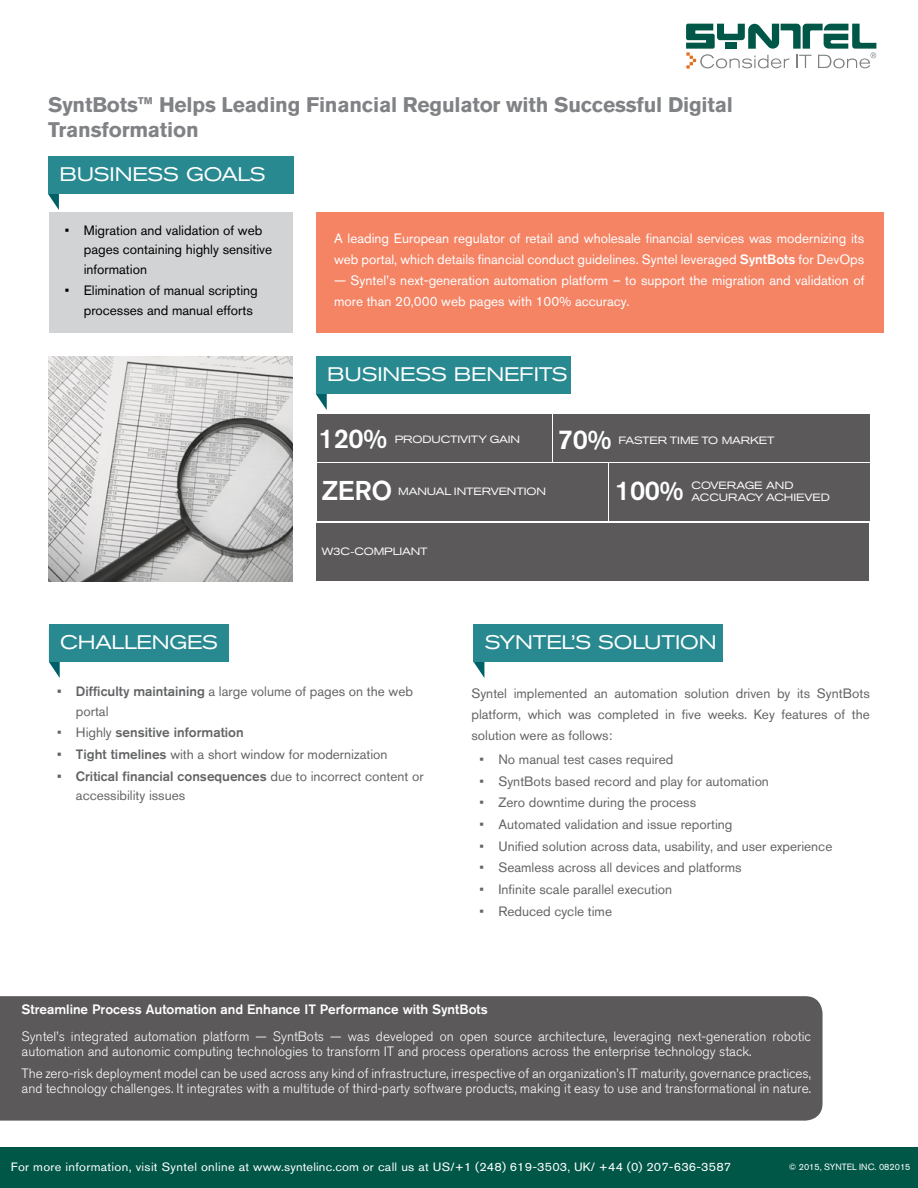
<style>
.page{position:relative;width:918px;height:1188px;background:#fff}
.page>*{position:absolute;margin:0;border:0;box-sizing:border-box;transform-origin:0 0}
.t1{font:500 27px "Akzidenz Grotesk BQ";letter-spacing:-.01em;color:#fff}
.t2{font:700 21px/25.2px "Akzidenz Grotesk BQ";letter-spacing:-.01em;color:#808285}
.t3{font:expanded 19.5px "Akzidenz Grotesk BQ";letter-spacing:-.01em;color:#fff}
.t4{font:13.5px/19.5px "Akzidenz Grotesk BQ";color:#636466}
.t5{font:300 13.5px/15px "Akzidenz Grotesk BQ";color:#fff}
.t6{font:13.5px/21px "Akzidenz Grotesk BQ";color:#fff}
.t7{font:13.5px/19.5px "Akzidenz Grotesk BQ";color:#000}
.t8{font:500 13.5px "Akzidenz Grotesk BQ";color:#fff}
.t9{font:500 13.5px "Akzidenz Grotesk BQ";color:#636466}
.t10{font:12px "Akzidenz Grotesk BQ";letter-spacing:.025em;color:#fff;scale:1.06 1}
.t11{font:expanded 10.5px/12.6px "Akzidenz Grotesk BQ";letter-spacing:-.01em;color:#fff}
.t12{font:9px "Akzidenz Grotesk BQ";color:#fff}
.s1{font-weight:500}
.s2{font-weight:400}
</style>
<div class="page">
<svg style="left:686px;top:24px;width:190px;height:45px"></svg>
<svg style="left:49px;top:662px;width:11px;height:16px"></svg>
<div style="left:49px;top:624px;width:180px;height:38px;background:#288991"></div>
<svg style="left:474px;top:662px;width:10px;height:16px"></svg>
<div style="left:474px;top:624px;width:249px;height:38px;background:#288991"></div>
<svg style="left:48px;top:194px;width:11px;height:16px"></svg>
<div style="left:48px;top:156px;width:245px;height:38px;background:#288991"></div>
<svg style="left:316px;top:394px;width:11px;height:16px"></svg>
<div style="left:316px;top:356px;width:255px;height:38px;background:#288991"></div>
<div style="left:49px;top:212px;width:244px;height:121px;background:#d1d3d4"></div>
<img style="left:49px;top:356px;width:244px;height:226px">
<div style="left:317px;top:212px;width:567px;height:121px;background:#f58465"></div>
<div style="left:609px;top:463px;width:260px;height:58px;background:#5b5959"></div>
<div style="left:317px;top:463px;width:291px;height:58px;background:#5b5959"></div>
<div style="left:317px;top:523px;width:552px;height:57px;background:#5b5959"></div>
<div style="left:553px;top:414px;width:316px;height:48px;background:#5b5959"></div>
<div style="left:317px;top:414px;width:234px;height:48px;background:#5b5959"></div>
<div style="left:0;top:1148px;width:918px;height:40px;background:#005747"></div>
<div style="left:0;top:996px;width:823px;height:125px;background:#5b5959"></div>
<h2 class="t2" style="left:48px;top:92px;width:686px">SyntBots™ Helps Leading Financial Regulator with Successful Digital<br>Transformation</h2>
<h3 class="t3" style="left:59px;top:162px;width:208px">BUSINESS GOALS</h3>
<p class="t7" style="left:84px;top:220px;width:190px;text-indent:-19px">• Migration and validation of web pages containing highly sensitive information</p>
<p class="t7" style="left:84px;top:281px;width:176px;text-indent:-19px">• Elimination of manual scripting processes and manual efforts</p>
<h3 class="t3" style="left:60px;top:630px;width:159px">CHALLENGES</h3>
<p class="t6" style="left:334px;top:228px;width:532px">A leading European regulator of retail and wholesale financial services was modernizing its web portal, which details financial conduct guidelines. Syntel leveraged <span class="s1">SyntBots</span> for DevOps</p>
<p class="t6" style="left:334px;top:270px;width:532px">— Syntel’s next-generation automation platform – to support the migration and validation of more than 20,000 web pages with 100% accuracy.</p>
<h3 class="t3" style="left:327px;top:363px;width:242px">BUSINESS BENEFITS</h3>
<h1 class="t1" style="left:319px;top:422px;width:70px">120%</h1>
<p class="t11" style="left:395px;top:433px;width:127px">PRODUCTIVITY GAIN</p>
<h1 class="t1" style="left:558px;top:423px;width:55px">70%</h1>
<p class="t11" style="left:618px;top:434px;width:158px">FASTER TIME TO MARKET</p>
<h1 class="t1" style="left:322px;top:474px;width:72px">ZERO</h1>
<h1 class="t1" style="left:615px;top:474px;width:70px">100%</h1>
<p class="t11" style="left:692px;top:479px;width:140px">COVERAGE AND<br>ACCURACY ACHIEVED</p>
<p class="t11" style="left:398px;top:485px;width:149px">MANUAL INTERVENTION</p>
<p class="t11" style="left:322px;top:545px;width:107px">W3C-COMPLIANT</p>
<h3 class="t3" style="left:485px;top:630px;width:233px">SYNTEL’S SOLUTION</h3>
<p class="t4" style="left:76px;top:682px;width:339px;text-indent:-19px"><span class="s1">• Difficulty maintaining</span> a large volume of pages on the web portal</p>
<p class="t9" style="left:57px;top:724px;width:188px"><span class="s2">• Highly</span> sensitive information</p>
<p class="t4" style="left:57px;top:744px;width:332px"><span class="s1">• Tight timelines</span> with a short window for modernization</p>
<p class="t4" style="left:76px;top:766px;width:349px;text-indent:-19px"><span class="s1">• Critical financial consequences</span> due to incorrect content or accessibility issues</p>
<p class="t4" style="left:471px;top:683px;width:400px;line-height:21px;text-align:justify">Syntel implemented an automation solution driven by its SyntBots platform, which was completed in five weeks. Key features of the solution were as follows:</p>
<p class="t4" style="left:480px;top:750px;width:195px">• No manual test cases required</p>
<p class="t4" style="left:480px;top:771px;width:291px">• SyntBots based record and play for automation</p>
<p class="t4" style="left:480px;top:793px;width:218px">• Zero downtime during the process</p>
<p class="t4" style="left:480px;top:814px;width:254px">• Automated validation and issue reporting</p>
<p class="t4" style="left:480px;top:836px;width:354px">• Unified solution across data, usability, and user experience</p>
<p class="t4" style="left:480px;top:858px;width:264px">• Seamless across all devices and platforms</p>
<p class="t4" style="left:480px;top:879px;width:194px">• Infinite scale parallel execution</p>
<p class="t4" style="left:480px;top:901px;width:134px">• Reduced cycle time</p>
<p class="t8" style="left:22px;top:1001px;width:468px">Streamline Process Automation and Enhance IT Performance with SyntBots</p>
<p class="t5" style="left:22px;top:1029px;width:791px">Syntel’s integrated automation platform — SyntBots — was developed on open source architecture, leveraging next-generation robotic automation and autonomic computing technologies to transform IT and process operations across the enterprise technology stack.</p>
<p class="t5" style="left:22px;top:1066px;width:791px">The zero-risk deployment model can be used across any kind of infrastructure, irrespective of an organization’s IT maturity, governance practices, and technology challenges. It integrates with a multitude of third-party software products, making it easy to use and transformational in nature.</p>
<p class="t10" style="left:11px;top:1160px;width:681px">For more information, visit Syntel online at www.syntelinc.com or call us at US/+1 (248) 619-3503, UK/ +44 (0) 207-636-3587</p>
<p class="t12" style="left:789px;top:1161px;width:123px">© 2015, SYNTEL INC. 082015</p>
</div>
